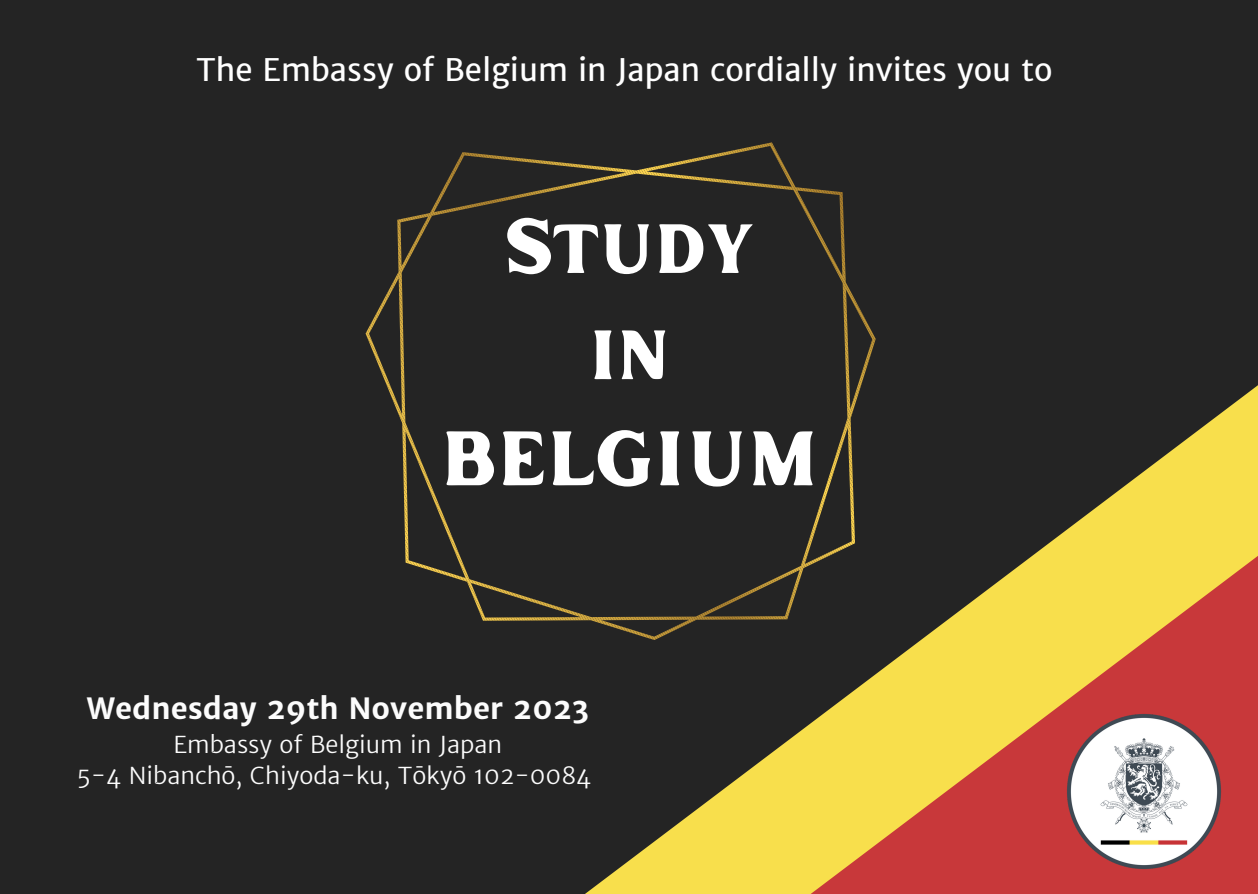
<style>
.page{position:relative;width:1258px;height:894px;background:#fff}
.page>*{position:absolute;margin:0;border:0;box-sizing:border-box;transform-origin:0 0}
.t1{font:76.8px "Inlander Smooth";color:#fff}
.t2{font:31.2px "Merriweather Sans";color:#fff}
.t3{font:700 29.4px "Merriweather Sans";color:#fcfcfc}
.t4{font:300 23.4px "Merriweather Sans";color:#fcfcfc}
</style>
<div class="page">
<div style="left:0;top:0;width:1258px;height:893px;background:#242424"></div>
<svg style="left:586px;top:385px;width:672px;height:508px"></svg>
<svg style="left:762px;top:475px;width:496px;height:418px"></svg>
<img style="left:1066px;top:713px;width:155px;height:155px">
<svg style="left:702px;top:142px;width:174px;height:400px"></svg>
<p class="t2" style="left:196px;top:50px;width:858px">The Embassy of Belgium in Japan cordially invites you to</p>
<p class="t1" style="left:504px;top:191px;width:253px">Study</p>
<p class="t1" style="left:589px;top:297px;width:83px">in</p>
<p class="t1" style="left:440px;top:403px;width:381px">BELGIUM</p>
<p class="t3" style="left:87px;top:690px;width:503px">Wednesday 29th November 2023</p>
<p class="t4" style="left:173px;top:729px;width:330px">Embassy of Belgium in Japan</p>
<p class="t4" style="left:77px;top:760px;width:516px">5-4 Nibanchō, Chiyoda-ku, Tōkyō 102-0084</p>
</div>
